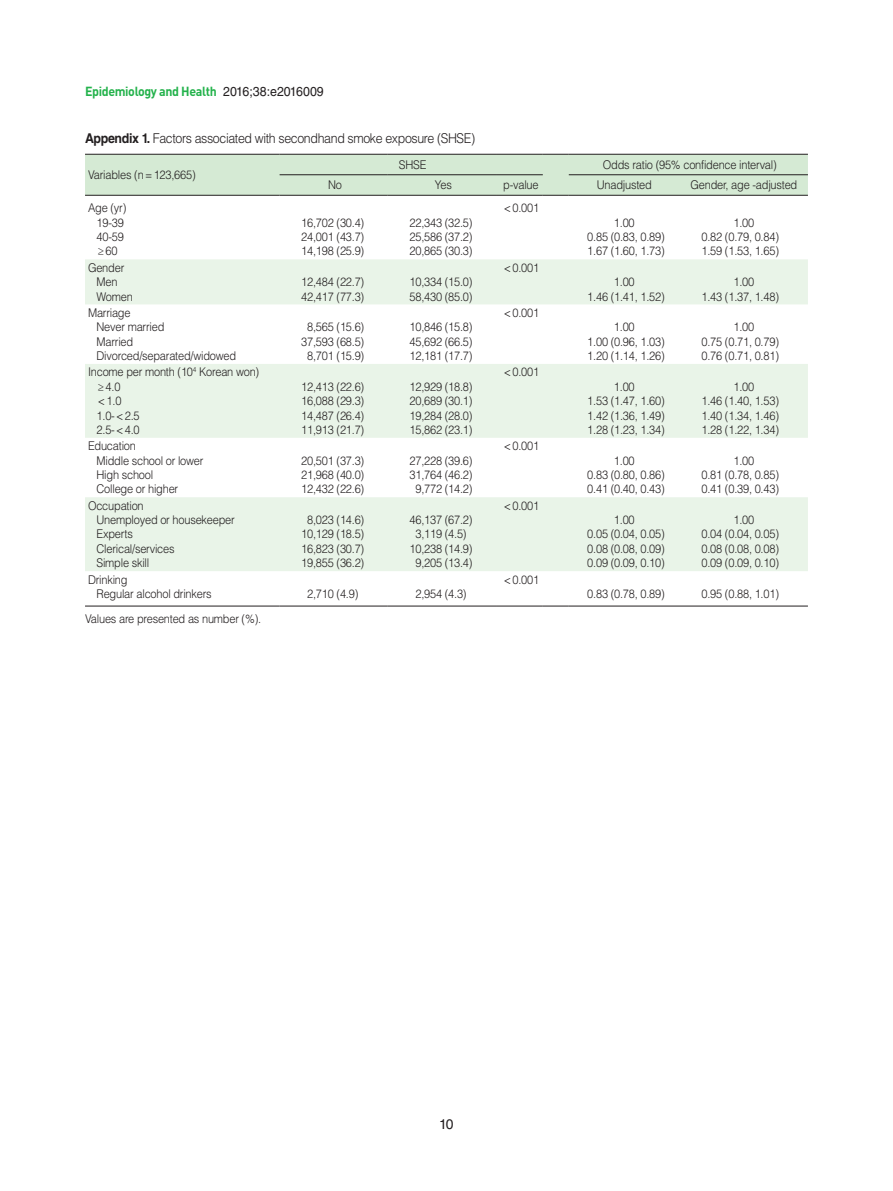
<style>
.page{position:relative;width:893px;height:1191px;background:#fff}
.page>*{position:absolute;margin:0;border:0;box-sizing:border-box;transform-origin:0 0}
.t1{font:13.95px "Helvetica LT Std";color:#231f20}
.표_제목__그림_설명{font:300 13.5px "Helvetica LT Std";letter-spacing:-.03em;color:#231f20;scale:.92 1}
.t2{font:700 13.05px "DIN Pro";letter-spacing:-.03em;color:#23b24b;scale:.95 1}
.표_본문{font:300 12px "Helvetica LT Std";letter-spacing:-.02em;color:#231f20;scale:.92 1}
.s1{font-family:"Helvetica LT Std";font-weight:400;color:#231f20}
.s2{font-weight:700}
</style>
<div class="page">
<svg style="left:85px;top:259px;width:723px;height:312px;fill:#e9f4e8"></svg>
<svg style="left:85px;top:154px;width:723px;height:42px;background:#cbdfca"></svg>
<hr style="left:569px;top:195px;width:108px;height:1px;background:#231f20">
<hr style="left:677px;top:195px;width:131px;height:1px;background:#231f20">
<hr style="left:85px;top:605px;width:195px;height:1px;background:#231f20">
<hr style="left:280px;top:605px;width:108px;height:1px;background:#231f20">
<hr style="left:388px;top:605px;width:108px;height:1px;background:#231f20">
<hr style="left:496px;top:605px;width:47px;height:1px;background:#231f20">
<svg style="left:543px;top:605px;width:26px;height:1px"></svg>
<hr style="left:569px;top:605px;width:108px;height:1px;background:#231f20">
<hr style="left:677px;top:605px;width:131px;height:1px;background:#231f20">
<p class="t2" style="left:85px;top:83px;width:253px">Epidemiology and Health <span class="s1">2016;38:e2016009</span></p>
<p class="표_제목__그림_설명" style="left:85px;top:130px;width:426px"><span class="s2">Appendix 1.</span> Factors associated with secondhand smoke exposure (SHSE)</p>
<p class="표_본문" style="left:88px;top:167px;width:119px">Variables (n=123,665)</p>
<p class="표_본문" style="left:399px;top:157px;width:31px">SHSE</p>
<p class="표_본문" style="left:603px;top:157px;width:190px">Odds ratio (95% confidence interval)</p>
<p class="표_본문" style="left:328px;top:177px;width:17px">No</p>
<p class="표_본문" style="left:435px;top:177px;width:20px">Yes</p>
<p class="표_본문" style="left:503px;top:177px;width:40px">p-value</p>
<p class="표_본문" style="left:597px;top:177px;width:61px">Unadjusted</p>
<p class="표_본문" style="left:690px;top:177px;width:118px">Gender, age -adjusted</p>
<p class="표_본문" style="left:88px;top:200px;width:43px">Age (yr)</p>
<p class="표_본문" style="left:97px;top:215px;width:31px">19-39</p>
<p class="표_본문" style="left:97px;top:229px;width:31px">40-59</p>
<p class="표_본문" style="left:98px;top:244px;width:23px">≥60</p>
<p class="표_본문" style="left:301px;top:215px;width:70px">16,702 (30.4)</p>
<p class="표_본문" style="left:301px;top:229px;width:70px">24,001 (43.7)</p>
<p class="표_본문" style="left:301px;top:244px;width:70px">14,198 (25.9)</p>
<p class="표_본문" style="left:409px;top:215px;width:70px">22,343 (32.5)</p>
<p class="표_본문" style="left:409px;top:229px;width:70px">25,586 (37.2)</p>
<p class="표_본문" style="left:409px;top:244px;width:70px">20,865 (30.3)</p>
<p class="표_본문" style="left:504px;top:200px;width:40px">&lt;0.001</p>
<p class="표_본문" style="left:614px;top:215px;width:24px">1.00</p>
<p class="표_본문" style="left:587px;top:229px;width:86px">0.85 (0.83, 0.89)</p>
<p class="표_본문" style="left:587px;top:244px;width:86px">1.67 (1.60, 1.73)</p>
<p class="표_본문" style="left:733px;top:215px;width:24px">1.00</p>
<p class="표_본문" style="left:701px;top:229px;width:86px">0.82 (0.79, 0.84)</p>
<p class="표_본문" style="left:701px;top:244px;width:86px">1.59 (1.53, 1.65)</p>
<p class="표_본문" style="left:88px;top:260px;width:41px">Gender</p>
<p class="표_본문" style="left:97px;top:274px;width:24px">Men</p>
<p class="표_본문" style="left:97px;top:289px;width:41px">Women</p>
<p class="표_본문" style="left:301px;top:274px;width:70px">12,484 (22.7)</p>
<p class="표_본문" style="left:301px;top:289px;width:70px">42,417 (77.3)</p>
<p class="표_본문" style="left:409px;top:274px;width:70px">10,334 (15.0)</p>
<p class="표_본문" style="left:409px;top:289px;width:70px">58,430 (85.0)</p>
<p class="표_본문" style="left:504px;top:260px;width:40px">&lt;0.001</p>
<p class="표_본문" style="left:614px;top:274px;width:24px">1.00</p>
<p class="표_본문" style="left:587px;top:289px;width:86px">1.46 (1.41, 1.52)</p>
<p class="표_본문" style="left:733px;top:274px;width:24px">1.00</p>
<p class="표_본문" style="left:701px;top:289px;width:86px">1.43 (1.37, 1.48)</p>
<p class="표_본문" style="left:88px;top:305px;width:48px">Marriage</p>
<p class="표_본문" style="left:97px;top:319px;width:75px">Never married</p>
<p class="표_본문" style="left:97px;top:334px;width:41px">Married</p>
<p class="표_본문" style="left:97px;top:348px;width:153px">Divorced/separated/widowed</p>
<p class="표_본문" style="left:307px;top:319px;width:64px">8,565 (15.6)</p>
<p class="표_본문" style="left:301px;top:334px;width:70px">37,593 (68.5)</p>
<p class="표_본문" style="left:307px;top:348px;width:64px">8,701 (15.9)</p>
<p class="표_본문" style="left:409px;top:319px;width:70px">10,846 (15.8)</p>
<p class="표_본문" style="left:409px;top:334px;width:70px">45,692 (66.5)</p>
<p class="표_본문" style="left:409px;top:348px;width:70px">12,181 (17.7)</p>
<p class="표_본문" style="left:504px;top:305px;width:40px">&lt;0.001</p>
<p class="표_본문" style="left:614px;top:319px;width:24px">1.00</p>
<p class="표_본문" style="left:587px;top:334px;width:86px">1.00 (0.96, 1.03)</p>
<p class="표_본문" style="left:587px;top:348px;width:86px">1.20 (1.14, 1.26)</p>
<p class="표_본문" style="left:733px;top:319px;width:24px">1.00</p>
<p class="표_본문" style="left:701px;top:334px;width:86px">0.75 (0.71, 0.79)</p>
<p class="표_본문" style="left:701px;top:348px;width:86px">0.76 (0.71, 0.81)</p>
<p class="표_본문" style="left:88px;top:364px;width:188px">Income per month (10<sup>4</sup> Korean won)</p>
<p class="표_본문" style="left:98px;top:379px;width:26px">≥4.0</p>
<p class="표_본문" style="left:98px;top:393px;width:27px">&lt;1.0</p>
<p class="표_본문" style="left:97px;top:408px;width:48px">1.0-&lt;2.5</p>
<p class="표_본문" style="left:97px;top:422px;width:48px">2.5-&lt;4.0</p>
<p class="표_본문" style="left:301px;top:379px;width:70px">12,413 (22.6)</p>
<p class="표_본문" style="left:301px;top:393px;width:70px">16,088 (29.3)</p>
<p class="표_본문" style="left:301px;top:408px;width:70px">14,487 (26.4)</p>
<p class="표_본문" style="left:301px;top:422px;width:70px">11,913 (21.7)</p>
<p class="표_본문" style="left:409px;top:379px;width:70px">12,929 (18.8)</p>
<p class="표_본문" style="left:409px;top:393px;width:70px">20,689 (30.1)</p>
<p class="표_본문" style="left:409px;top:408px;width:70px">19,284 (28.0)</p>
<p class="표_본문" style="left:409px;top:422px;width:70px">15,862 (23.1)</p>
<p class="표_본문" style="left:504px;top:364px;width:40px">&lt;0.001</p>
<p class="표_본문" style="left:614px;top:379px;width:24px">1.00</p>
<p class="표_본문" style="left:587px;top:393px;width:86px">1.53 (1.47, 1.60)</p>
<p class="표_본문" style="left:587px;top:408px;width:86px">1.42 (1.36, 1.49)</p>
<p class="표_본문" style="left:587px;top:422px;width:86px">1.28 (1.23, 1.34)</p>
<p class="표_본문" style="left:733px;top:379px;width:24px">1.00</p>
<p class="표_본문" style="left:701px;top:393px;width:86px">1.46 (1.40, 1.53)</p>
<p class="표_본문" style="left:701px;top:408px;width:86px">1.40 (1.34, 1.46)</p>
<p class="표_본문" style="left:701px;top:422px;width:86px">1.28 (1.22, 1.34)</p>
<p class="표_본문" style="left:88px;top:438px;width:54px">Education</p>
<p class="표_본문" style="left:97px;top:453px;width:118px">Middle school or lower</p>
<p class="표_본문" style="left:97px;top:467px;width:63px">High school</p>
<p class="표_본문" style="left:97px;top:481px;width:90px">College or higher</p>
<p class="표_본문" style="left:301px;top:453px;width:70px">20,501 (37.3)</p>
<p class="표_본문" style="left:301px;top:467px;width:70px">21,968 (40.0)</p>
<p class="표_본문" style="left:301px;top:481px;width:70px">12,432 (22.6)</p>
<p class="표_본문" style="left:409px;top:453px;width:70px">27,228 (39.6)</p>
<p class="표_본문" style="left:409px;top:467px;width:70px">31,764 (46.2)</p>
<p class="표_본문" style="left:415px;top:481px;width:64px">9,772 (14.2)</p>
<p class="표_본문" style="left:504px;top:438px;width:40px">&lt;0.001</p>
<p class="표_본문" style="left:614px;top:453px;width:24px">1.00</p>
<p class="표_본문" style="left:587px;top:467px;width:86px">0.83 (0.80, 0.86)</p>
<p class="표_본문" style="left:587px;top:481px;width:86px">0.41 (0.40, 0.43)</p>
<p class="표_본문" style="left:733px;top:453px;width:24px">1.00</p>
<p class="표_본문" style="left:701px;top:467px;width:86px">0.81 (0.78, 0.85)</p>
<p class="표_본문" style="left:701px;top:481px;width:86px">0.41 (0.39, 0.43)</p>
<p class="표_본문" style="left:88px;top:498px;width:62px">Occupation</p>
<p class="표_본문" style="left:97px;top:512px;width:152px">Unemployed or housekeeper</p>
<p class="표_본문" style="left:97px;top:527px;width:41px">Experts</p>
<p class="표_본문" style="left:97px;top:541px;width:86px">Clerical/services</p>
<p class="표_본문" style="left:97px;top:555px;width:59px">Simple skill</p>
<p class="표_본문" style="left:307px;top:512px;width:64px">8,023 (14.6)</p>
<p class="표_본문" style="left:301px;top:527px;width:70px">10,129 (18.5)</p>
<p class="표_본문" style="left:301px;top:541px;width:70px">16,823 (30.7)</p>
<p class="표_본문" style="left:301px;top:555px;width:70px">19,855 (36.2)</p>
<p class="표_본문" style="left:409px;top:512px;width:70px">46,137 (67.2)</p>
<p class="표_본문" style="left:415px;top:527px;width:57px">3,119 (4.5)</p>
<p class="표_본문" style="left:409px;top:541px;width:70px">10,238 (14.9)</p>
<p class="표_본문" style="left:415px;top:555px;width:64px">9,205 (13.4)</p>
<p class="표_본문" style="left:504px;top:498px;width:40px">&lt;0.001</p>
<p class="표_본문" style="left:614px;top:512px;width:24px">1.00</p>
<p class="표_본문" style="left:587px;top:527px;width:86px">0.05 (0.04, 0.05)</p>
<p class="표_본문" style="left:587px;top:541px;width:86px">0.08 (0.08, 0.09)</p>
<p class="표_본문" style="left:587px;top:555px;width:86px">0.09 (0.09, 0.10)</p>
<p class="표_본문" style="left:733px;top:512px;width:24px">1.00</p>
<p class="표_본문" style="left:701px;top:527px;width:86px">0.04 (0.04, 0.05)</p>
<p class="표_본문" style="left:701px;top:541px;width:86px">0.08 (0.08, 0.08)</p>
<p class="표_본문" style="left:701px;top:555px;width:86px">0.09 (0.09, 0.10)</p>
<p class="표_본문" style="left:88px;top:572px;width:44px">Drinking</p>
<p class="표_본문" style="left:97px;top:586px;width:127px">Regular alcohol drinkers</p>
<p class="표_본문" style="left:307px;top:586px;width:57px">2,710 (4.9)</p>
<p class="표_본문" style="left:415px;top:586px;width:57px">2,954 (4.3)</p>
<p class="표_본문" style="left:504px;top:572px;width:40px">&lt;0.001</p>
<p class="표_본문" style="left:587px;top:586px;width:86px">0.83 (0.78, 0.89)</p>
<p class="표_본문" style="left:701px;top:586px;width:86px">0.95 (0.88, 1.01)</p>
<p class="표_본문" style="left:85px;top:611px;width:193px">Values are presented as number (%).</p>
<p class="t1" style="left:439px;top:1116px;width:16px">10</p>
</div>
